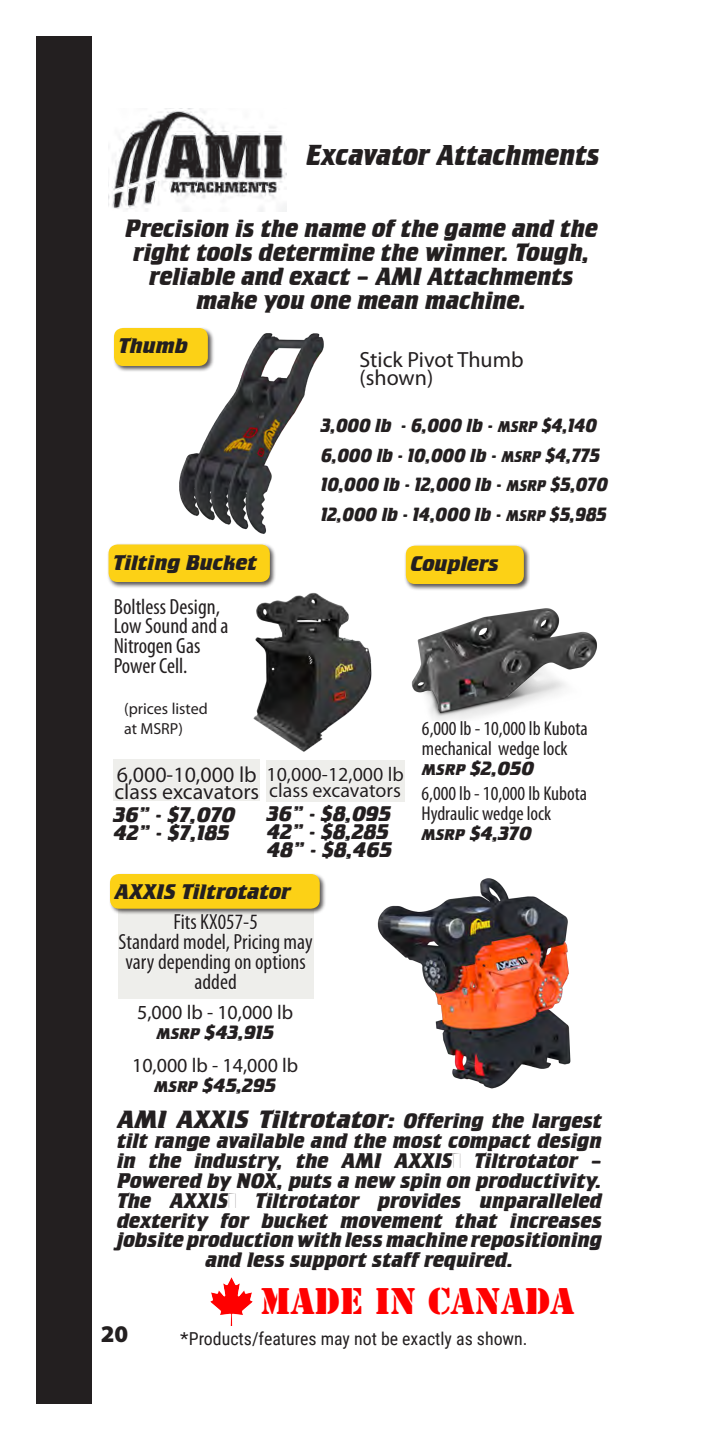
<style>
.page{position:relative;width:720px;height:1440px;background:#fff}
.page>*{position:absolute;margin:0;border:0;box-sizing:border-box;transform-origin:0 0}
.t1{font:34.6px "Stencil Std";color:#f00}
.t2{font:30px "Crillee Bold Italic Plain";color:#231f20;scale:.9 1}
.t3{font:26px/24px "Crillee Bold Italic Plain";color:#231f20;text-align:center;scale:.93 1}
.t4{font:26px "Crillee Bold Italic Plain";color:#231f20}
.t5{font:900 24px "Myriad Pro";color:#231f20}
.t6{font:22px/20px "Crillee Bold Italic Plain";color:#231f20;text-align:center;scale:.95 1}
.t7{font:condensed 22px/20px "Myriad Pro";color:#231f20;text-align:center}
.t8{font:22px/18.2px "Crillee Bold Italic Plain";color:#231f20}
.t9{font:22px/18.2px "Myriad Pro";color:#231f20}
.t10{font:20px/29.4px "Crillee Bold Italic Plain";color:#231f20;scale:.91 1}
.t11{font:condensed 20px/20px "Myriad Pro";color:#231f20}
.t12{font:20px "Myriad Pro";color:#231f20}
.t13{font:20px "Crillee Bold Italic Plain";color:#231f20}
.t14{font:17.8px "Roboto Condensed";color:#231f20}
.t15{font:16px/20px "Myriad Pro";color:#231f20}
.s1{font-size:16px}
.s2{font-size:22px}
.s3{font-size:20px}
.s4{font-family:"Roboto"}
</style>
<div class="page">
<div style="left:36px;top:36px;width:55px;height:1368px;background:#231f20"></div>
<div style="left:118px;top:909px;width:195px;height:90px;background:#eeeeeb"></div>
<svg style="left:119px;top:915px;width:194px;height:75px"></svg>
<img style="left:108px;top:150px;width:15px;height:59px">
<svg style="left:123px;top:108px;width:164px;height:104px"></svg>
<img style="left:253px;top:592px;width:119px;height:160px">
<div style="left:107px;top:543px;width:170px;height:46px;background:#231f20;opacity:.75"></div>
<div style="left:109px;top:545px;width:161px;height:37px;background:#fcd116;border-radius:9px"></div>
<div style="left:405px;top:545px;width:125px;height:46px;background:#231f20;opacity:.75"></div>
<div style="left:406px;top:546px;width:118px;height:38px;background:#fcd116;border-radius:9px"></div>
<img style="left:408px;top:584px;width:189px;height:136px">
<div style="left:266px;top:760px;width:138px;height:41px;background:#eeeeeb"></div>
<svg style="left:266px;top:766px;width:138px;height:36px"></svg>
<div style="left:114px;top:760px;width:146px;height:41px;background:#eeeeeb"></div>
<svg style="left:113px;top:766px;width:146px;height:35px"></svg>
<div style="left:113px;top:327px;width:101px;height:45px;background:#231f20;opacity:.75"></div>
<div style="left:114px;top:328px;width:94px;height:38px;background:#fcd116;border-radius:9px"></div>
<img style="left:377px;top:878px;width:194px;height:211px">
<div style="left:109px;top:873px;width:217px;height:42px;background:#231f20;opacity:.75"></div>
<div style="left:110px;top:874px;width:210px;height:35px;background:#fcd116;border-radius:9px"></div>
<img style="left:210px;top:1278px;width:42px;height:47px">
<img style="left:154px;top:327px;width:170px;height:207px">
<h2 class="t2" style="left:306px;top:138px;width:328px">Excavator Attachments</h2>
<p class="t3" style="left:125px;top:217px;width:510px">Precision is the name of the game and the right tools determine the winner. Tough, reliable and exact – AMI Attachments make you one mean machine.</p>
<p class="t9" style="left:360px;top:350px;width:166px">Stick Pivot Thumb (shown)</p>
<p class="t8" style="left:119px;top:337px;width:71px">Thumb</p>
<p class="t8" style="left:113px;top:553px;width:145px">Tilting Bucket</p>
<p class="t7" style="left:114px;top:596px;width:116px;text-align:left">Boltless Design,<br>Low Sound and a<br>Nitrogen Gas<br>Power Cell.</p>
<p class="t10" style="left:321px;top:411px;width:317px">3,000 lb - 6,000 lb - <span class="s1">MSRP</span> $4,140<br>6,000 lb - 10,000 lb - <span class="s1">MSRP</span> $4,775<br>10,000 lb - 12,000 lb - <span class="s1">MSRP</span> $5,070<br>12,000 lb - 14,000 lb - <span class="s1">MSRP</span> $5,985</p>
<p class="t8" style="left:410px;top:555px;width:90px">Couplers</p>
<p class="t15" style="left:124px;top:699px;width:85px">(prices listed at MSRP)</p>
<p class="t12" style="left:117px;top:762px;width:288px"><span class="s2">6,000-10,000 lb</span> 10,000-12,000 lb</p>
<p class="t9" style="left:114px;top:782px;width:288px">class excavators <span class="s3">class excavators</span></p>
<p class="t8" style="left:114px;top:805px;width:123px">36” - $7,070<br>42” - $7,185</p>
<p class="t8" style="left:267px;top:805px;width:126px">36” - $8,095<br>42” - $8,285<br>48” - $8,465</p>
<p class="t8" style="left:115px;top:883px;width:178px">AXXIS Tiltrotator</p>
<p class="t7" style="left:119px;top:912px;width:196px">Fits KX057-5<br>Standard model, Pricing may vary depending on options added</p>
<p class="t12" style="left:137px;top:1000px;width:157px">5,000 lb - 10,000 lb</p>
<p class="t13" style="left:156px;top:1021px;width:119px"><span class="s1">MSRP</span> $43,915</p>
<p class="t12" style="left:132px;top:1053px;width:168px">10,000 lb - 14,000 lb</p>
<p class="t13" style="left:154px;top:1074px;width:123px"><span class="s1">MSRP</span> $45,295</p>
<p class="t11" style="left:422px;top:718px;width:167px">6,000 lb - 10,000 lb Kubota mechanical wedge lock</p>
<p class="t13" style="left:422px;top:757px;width:114px"><span class="s1">MSRP</span> $2,050</p>
<p class="t11" style="left:422px;top:784px;width:167px">6,000 lb - 10,000 lb Kubota<br>Hydraulic wedge lock</p>
<p class="t13" style="left:422px;top:822px;width:112px"><span class="s1">MSRP</span> $4,370</p>
<p class="t4" style="left:117px;top:1104px;width:487px">AMI AXXIS Tiltrotator: <span class="s2">Offering the largest</span></p>
<p class="t6" style="left:117px;top:1131px;width:512px">tilt range available and the most compact design in the industry, the AMI AXXIS® Tiltrotator – Powered by NOX, puts a new spin on productivity.<br>The AXXIS® Tiltrotator provides unparalleled dexterity for bucket movement that increases jobsite production with less machine repositioning and less support staff required.</p>
<p class="t5" style="left:101px;top:1318px;width:29px">20</p>
<h1 class="t1" style="left:260px;top:1279px;width:316px">MADE IN CANADA</h1>
<p class="t14" style="left:180px;top:1327px;width:349px"><span class="s4">*</span>Products/features may not be exactly as shown.</p>
</div>
